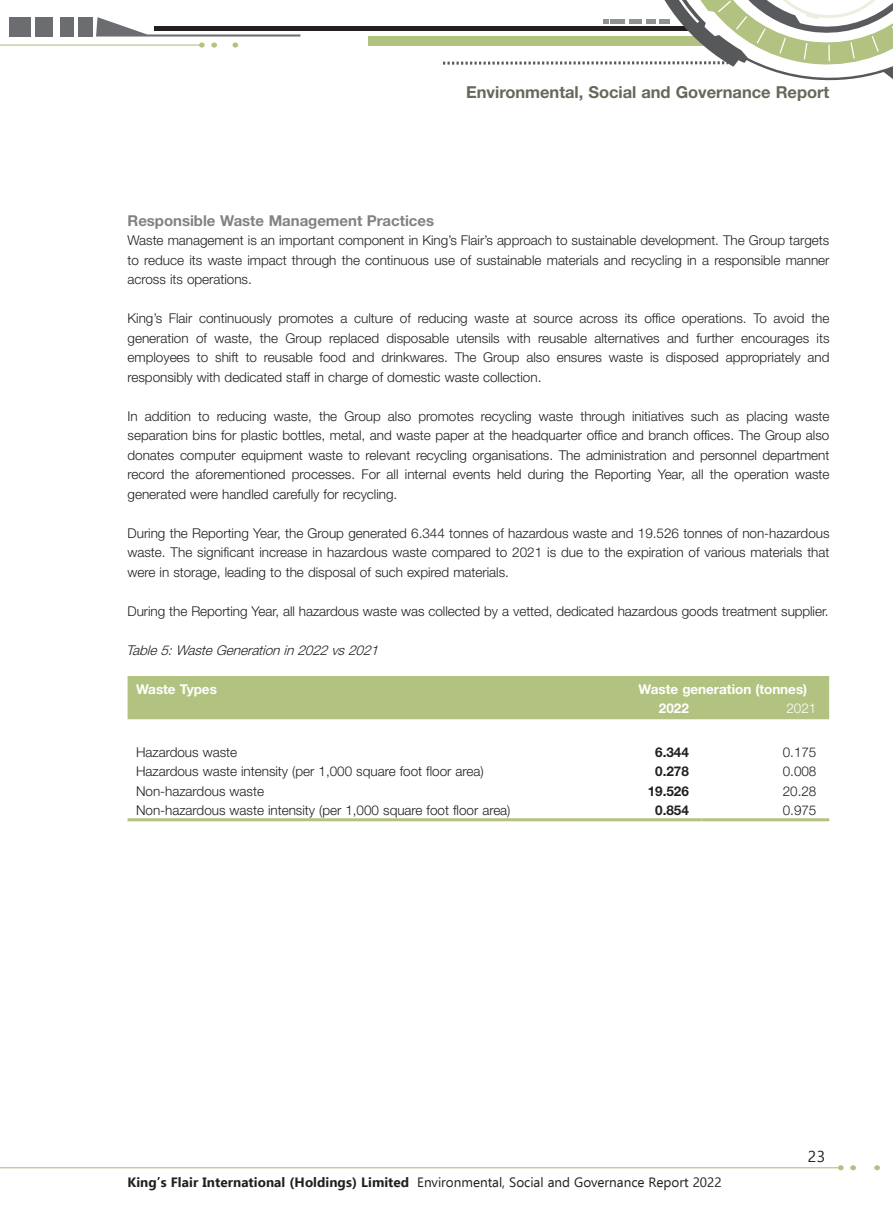
<style>
.page{position:relative;width:893px;height:1212px;background:#fff}
.page>*{position:absolute;margin:0;border:0;box-sizing:border-box;transform-origin:0 0}
.t1{font:700 16.5px "Helvetica Neue LT Std";color:#656959}
.t2{font:15.75px "Ebrima";color:#231f20}
.Heading_2{font:700 15px "Helvetica Neue LT Std";color:#808285}
.Body_Text{font:300 13.5px/19.5px "Helvetica Neue LT Std";color:#231f20;text-align:justify}
.t3{font:13.5px "Ebrima";letter-spacing:-.005em;color:#231f20}
.Body_Text-2{font:700 13.5px "Helvetica Neue LT Std";color:#fff}
.Body_Text-3{font:italic 300 13.5px "Helvetica Neue LT Std";color:#231f20}
.Body_Text-4{font:700 13.5px "Helvetica Neue LT Std";color:#231f20}
.Body_Text-5{font:300 13.5px "Helvetica Neue LT Std";color:#fff}
.s1{font-weight:700}
</style>
<div class="page">
<hr style="left:155px;top:27px;width:533px;height:4px;background:#231f20">
<div style="left:369px;top:37px;width:336px;height:9px;background:#b2c280"></div>
<svg style="left:443px;top:0;width:450px;height:81px"></svg>
<svg style="left:0;top:17px;width:300px;height:31px"></svg>
<svg style="left:850px;top:1165px;width:6px;height:5px"></svg>
<svg style="left:874px;top:1165px;width:6px;height:5px"></svg>
<svg style="left:0;top:1165px;width:844px;height:5px"></svg>
<div style="left:128px;top:676px;width:701px;height:43px;background:#b2c280"></div>
<hr style="left:128px;top:818px;width:446px;height:3px;background:#b2c280">
<hr style="left:574px;top:818px;width:128px;height:3px;background:#b2c280">
<hr style="left:702px;top:818px;width:127px;height:3px;background:#b2c280">
<p class="t1" style="left:466px;top:82px;width:365px">Environmental, Social and Governance Report</p>
<p class="Heading_2" style="left:128px;top:211px;width:308px">Responsible Waste Management Practices</p>
<p class="Body_Text" style="left:128px;top:230px;width:703px">Waste management is an important component in King’s Flair’s approach to sustainable development. The Group targets to reduce its waste impact through the continuous use of sustainable materials and recycling in a responsible manner across its operations.</p>
<p class="Body_Text" style="left:128px;top:308px;width:703px">King’s Flair continuously promotes a culture of reducing waste at source across its office operations. To avoid the generation of waste, the Group replaced disposable utensils with reusable alternatives and further encourages its employees to shift to reusable food and drinkwares. The Group also ensures waste is disposed appropriately and responsibly with dedicated staff in charge of domestic waste collection.</p>
<p class="Body_Text" style="left:128px;top:406px;width:703px">In addition to reducing waste, the Group also promotes recycling waste through initiatives such as placing waste separation bins for plastic bottles, metal, and waste paper at the headquarter office and branch offices. The Group also donates computer equipment waste to relevant recycling organisations. The administration and personnel department record the aforementioned processes. For all internal events held during the Reporting Year, all the operation waste generated were handled carefully for recycling.</p>
<p class="Body_Text" style="left:128px;top:523px;width:703px">During the Reporting Year, the Group generated 6.344 tonnes of hazardous waste and 19.526 tonnes of non-hazardous waste. The significant increase in hazardous waste compared to 2021 is due to the expiration of various materials that were in storage, leading to the disposal of such expired materials.</p>
<p class="Body_Text" style="left:128px;top:601px;width:703px">During the Reporting Year, all hazardous waste was collected by a vetted, dedicated hazardous goods treatment supplier.</p>
<p class="Body_Text-3" style="left:126px;top:642px;width:258px">Table5:WasteGenerationin2022vs2021</p>
<p class="Body_Text-2" style="left:136px;top:681px;width:82px">Waste Types</p>
<p class="Body_Text-2" style="left:639px;top:681px;width:170px">Waste generation (tonnes)</p>
<p class="Body_Text-2" style="left:659px;top:700px;width:31px">2022</p>
<p class="Body_Text-5" style="left:786px;top:700px;width:31px">2021</p>
<p class="Body_Text" style="left:136px;top:742px;width:103px">Hazardous waste</p>
<p class="Body_Text-4" style="left:655px;top:743px;width:35px">6.344</p>
<p class="Body_Text" style="left:783px;top:742px;width:35px">0.175</p>
<p class="Body_Text" style="left:136px;top:761px;width:349px">Hazardous waste intensity (per 1,000 square foot floor area)</p>
<p class="Body_Text-4" style="left:655px;top:763px;width:35px">0.278</p>
<p class="Body_Text" style="left:783px;top:761px;width:35px">0.008</p>
<p class="Body_Text" style="left:136px;top:781px;width:129px">Non-hazardous waste</p>
<p class="Body_Text-4" style="left:648px;top:782px;width:43px">19.526</p>
<p class="Body_Text" style="left:783px;top:781px;width:35px">20.28</p>
<p class="Body_Text" style="left:136px;top:800px;width:376px">Non-hazardous waste intensity (per 1,000 square foot floor area)</p>
<p class="Body_Text-4" style="left:655px;top:802px;width:35px">0.854</p>
<p class="Body_Text" style="left:783px;top:800px;width:35px">0.975</p>
<p class="t3" style="left:128px;top:1172px;width:596px"><span class="s1">King’s Flair International (Holdings) Limited</span> Environmental, Social and Governance Report 2022</p>
<p class="t2" style="left:808px;top:1144px;width:19px">23</p>
</div>
